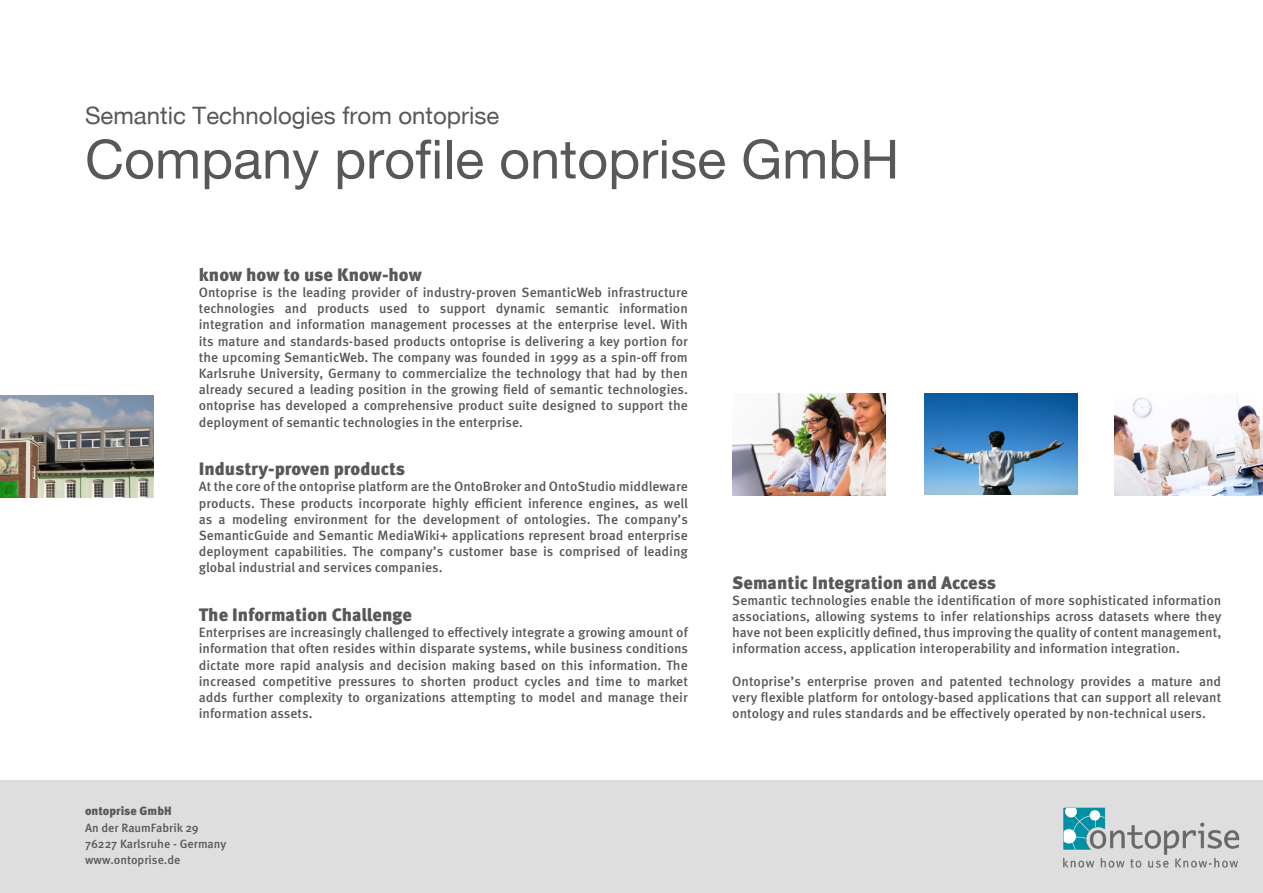
<style>
.page{position:relative;width:1263px;height:893px;background:#fff}
.page>*{position:absolute;margin:0;border:0;box-sizing:border-box;transform-origin:0 0}
.t1{font:54px "Helvetica Neue";color:#57585a}
.t2{font:24px "Helvetica Neue";color:#57585a}
.t3{font:900 18px "Meta OT";color:#57585a}
.t4{font:500 13.5px/16.2px "Meta OT";color:#57585a;text-align:justify}
.t5{font:500 12px/16.2px "Meta OT";color:#57585a}
.t6{font:900 12px "Meta OT";color:#57585a}
</style>
<div class="page">
<img style="left:0;top:395px;width:153px;height:102px">
<img style="left:732px;top:394px;width:153px;height:101px">
<img style="left:925px;top:393px;width:153px;height:102px">
<img style="left:1114px;top:394px;width:149px;height:101px">
<div style="left:0;top:780px;width:1263px;height:113px;background:#dedede"></div>
<img style="left:1063px;top:807px;width:177px;height:61px">
<h2 class="t2" style="left:85px;top:102px;width:416px">Semantic Technologies from ontoprise</h2>
<h1 class="t1" style="left:85px;top:127px;width:816px">Company profile ontoprise GmbH</h1>
<h3 class="t3" style="left:199px;top:263px;width:225px">know how to use Know-how</h3>
<p class="t4" style="left:199px;top:284px;width:491px">Ontoprise is the leading provider of industry-proven SemanticWeb infrastructure technologies and products used to support dynamic semantic information integration and information management processes at the enterprise level. With its mature and standards-based products ontoprise is delivering a key portion for the upcoming SemanticWeb. The company was founded in 1999 as a spin-off from Karlsruhe University, Germany to commercialize the technology that had by then already secured a leading position in the growing field of semantic technologies. ontoprise has developed a comprehensive product suite designed to support the deployment of semantic technologies in the enterprise.</p>
<h3 class="t3" style="left:199px;top:458px;width:208px">Industry-proven products</h3>
<p class="t4" style="left:199px;top:479px;width:491px">At the core of the ontoprise platform are the OntoBroker and OntoStudio middleware products. These products incorporate highly efficient inference engines, as well as a modeling environment for the development of ontologies. The company’s SemanticGuide and Semantic MediaWiki+ applications represent broad enterprise deployment capabilities. The company’s customer base is comprised of leading global industrial and services companies.</p>
<h3 class="t3" style="left:199px;top:604px;width:215px">The Information Challenge</h3>
<p class="t4" style="left:199px;top:625px;width:491px">Enterprises are increasingly challenged to effectively integrate a growing amount of information that often resides within disparate systems, while business conditions dictate more rapid analysis and decision making based on this information. The increased competitive pressures to shorten product cycles and time to market adds further complexity to organizations attempting to model and manage their information assets.</p>
<p class="t6" style="left:85px;top:804px;width:88px">ontoprise GmbH</p>
<p class="t5" style="left:85px;top:820px;width:143px">An der RaumFabrik 29<br>76227 Karlsruhe - Germany www.ontoprise.de</p>
<h3 class="t3" style="left:732px;top:571px;width:266px">Semantic Integration and Access</h3>
<p class="t4" style="left:732px;top:592px;width:491px">Semantic technologies enable the identification of more sophisticated information associations, allowing systems to infer relationships across datasets where they have not been explicitly defined, thus improving the quality of content management, information access, application interoperability and information integration.</p>
<p class="t4" style="left:732px;top:673px;width:491px">Ontoprise’s enterprise proven and patented technology provides a mature and very flexible platform for ontology-based applications that can support all relevant ontology and rules standards and be effectively operated by non-technical users.</p>
</div>
